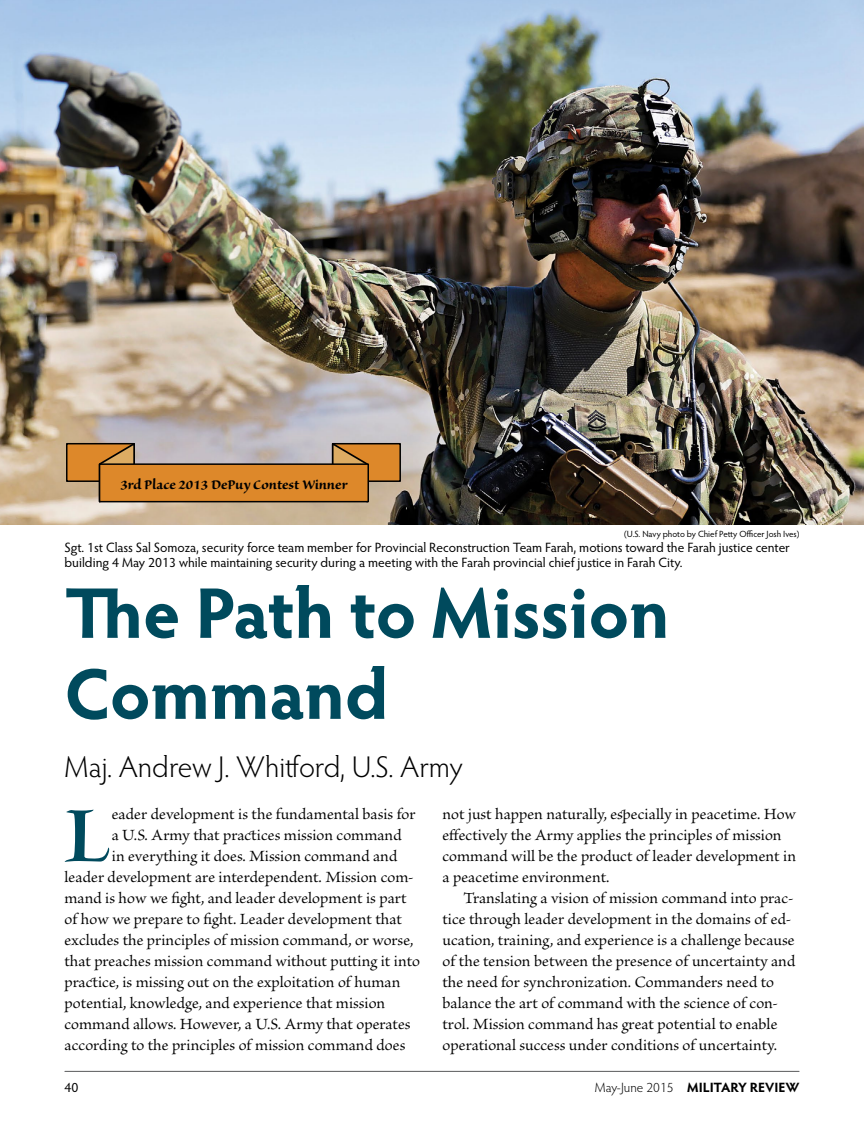
<style>
.page{position:relative;width:864px;height:1134px;background:#fff}
.page>*{position:absolute;margin:0;border:0;box-sizing:border-box;transform-origin:0 0}
.t1{font:87.3px "Brioso Pro Bold Disp";color:#004a5d}
.t2{font:700 72px/81px "Hypatia Sans Pro";letter-spacing:-.005em;color:#004a5d}
.t3{font:300 30px "Hypatia Sans Pro";color:#000}
.t4{font:16.5px/21px "Brioso Pro";letter-spacing:.005em;color:#000}
.t5{font:16.5px "Sanvito Pro Bold Subh";color:#000}
.t6{font:13.5px/15px "Hypatia Sans Pro";letter-spacing:-.005em;color:#000}
.t7{font:700 13.5px "Hypatia Sans Pro";letter-spacing:-.005em;color:#000}
.t8{font:9px "Hypatia Sans Pro";letter-spacing:-.005em;color:#000}
.s1{font-weight:300}
</style>
<div class="page">
<hr style="left:65px;top:1071px;width:734px;height:1px;background:#58595b">
<img style="left:0;top:0;width:864px;height:525px">
<svg style="left:65px;top:441px;width:71px;height:63px;background:#c08d51"></svg>
<svg style="left:330px;top:441px;width:72px;height:63px;background:#bc8a51"></svg>
<div style="left:100px;top:464px;width:268px;height:38px;background:#dd882a"></div>
<div style="left:99px;top:463px;width:270px;height:39px;border:2px solid #000"></div>
<p class="t5" style="left:120px;top:475px;width:229px">3rd Place 2013 DePuy Contest Winner</p>
<p class="t8" style="left:624px;top:528px;width:177px">(U.S. Navy photo by Chief Petty Officer Josh Ives)</p>
<p class="t6" style="left:64px;top:539px;width:727px">Sgt. 1st Class Sal Somoza, security force team member for Provincial Reconstruction Team Farah, motions toward the Farah justice center building 4 May 2013 while maintaining security during a meeting with the Farah provincial chief justice in Farah City.</p>
<h2 class="t2" style="left:64px;top:569px;width:606px">The Path to Mission<br>Command</h2>
<h3 class="t3" style="left:64px;top:747px;width:400px">Maj. Andrew J. Whitford, U.S. Army</h3>
<h1 class="t1" style="left:64px;top:790px;width:47px">L</h1>
<p class="t4" style="left:112px;top:804px;width:305px">eader development is the fundamental basis for</p>
<p class="t4" style="left:443px;top:804px;width:355px">not just happen naturally, especially in peacetime. How effectively the Army applies the principles of mission command will be the product of leader development in a peacetime environment.</p>
<p class="t4" style="left:443px;top:888px;width:354px;text-indent:21px">Translating a vision of mission command into prac&shy;tice through leader development in the domains of ed&shy;ucation, training, and experience is a challenge because of the tension between the presence of uncertainty and the need for synchronization. Commanders need to balance the art of command with the science of con&shy;trol. Mission command has great potential to enable operational success under conditions of uncertainty.</p>
<p class="t4" style="left:112px;top:825px;width:292px">a U.S. Army that practices mission command</p>
<p class="t4" style="left:112px;top:846px;width:287px">in everything it does. Mission command and</p>
<p class="t4" style="left:65px;top:867px;width:351px">leader development are interdependent. Mission com-</p>
<p class="t4" style="left:65px;top:888px;width:344px">mand is how we fight, and leader development is part</p>
<p class="t4" style="left:65px;top:909px;width:339px">of how we prepare to fight. Leader development that</p>
<p class="t4" style="left:65px;top:930px;width:350px">excludes the principles of mission command, or worse,</p>
<p class="t4" style="left:65px;top:951px;width:357px">that preaches mission command without putting it into</p>
<p class="t4" style="left:65px;top:972px;width:337px">practice, is missing out on the exploitation of human</p>
<p class="t4" style="left:65px;top:993px;width:322px">potential, knowledge, and experience that mission</p>
<p class="t4" style="left:65px;top:1014px;width:348px">command allows. However, a U.S. Army that operates</p>
<p class="t4" style="left:65px;top:1035px;width:343px">according to the principles of mission command does</p>
<p class="t6" style="left:64px;top:1079px;width:15px">40</p>
<p class="t7" style="left:595px;top:1078px;width:206px"><span class="s1">May-June 2015</span> MILITARY REVIEW</p>
</div>
